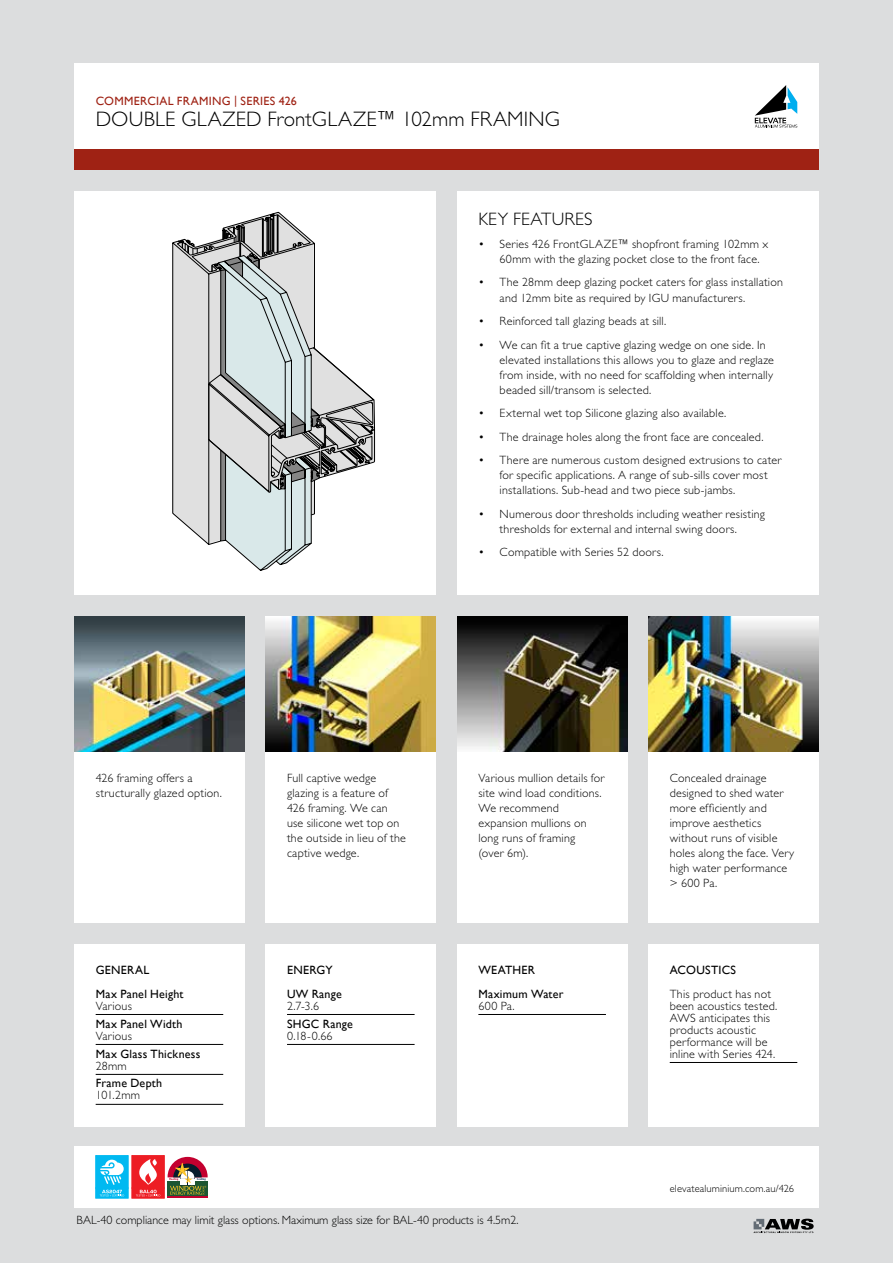
<style>
.page{position:relative;width:893px;height:1263px;background:#dcddde}
.page>*{position:absolute;margin:0;border:0;box-sizing:border-box;transform-origin:0 0}
.t1{font:300 21px "Gill Sans Std";letter-spacing:.01em;color:#000}
.t2{font:300 18px "Gill Sans Std";letter-spacing:.02em;color:#000}
.t3{font:300 12px/15px "Gill Sans Std";letter-spacing:.02em;color:#000}
.t4{font:12px/24px "Gill Sans";letter-spacing:.02em;color:#000}
.t5{font:300 12px "Gill Sans Std";color:#000}
.t6{font:12px "Gill Sans";letter-spacing:.025em;color:#9f2214}
.t7{font:300 10.5px "Gill Sans Std";letter-spacing:.01em;color:#000}
</style>
<div class="page">
<div style="left:74px;top:149px;width:745px;height:21px;background:#9f2214"></div>
<div style="left:74px;top:191px;width:362px;height:404px;background:#fff"></div>
<svg style="left:172px;top:213px;width:17px;height:332px"></svg>
<svg style="left:189px;top:211px;width:186px;height:359px"></svg>
<svg style="left:214px;top:484px;width:159px;height:87px"></svg>
<svg style="left:177px;top:213px;width:197px;height:271px"></svg>
<img style="left:74px;top:617px;width:170px;height:136px">
<img style="left:266px;top:617px;width:170px;height:136px">
<img style="left:457px;top:617px;width:170px;height:136px">
<img style="left:648px;top:617px;width:171px;height:136px">
<div style="left:74px;top:1146px;width:745px;height:62px;background:#fff"></div>
<div style="left:266px;top:944px;width:170px;height:183px;background:#fff"></div>
<hr style="left:287px;top:1014px;width:128px;height:1px;background:#000">
<hr style="left:287px;top:1044px;width:128px;height:1px;background:#000">
<div style="left:457px;top:944px;width:170px;height:183px;background:#fff"></div>
<hr style="left:478px;top:1014px;width:128px;height:1px;background:#000">
<div style="left:132px;top:1188px;width:32px;height:10px;background:#ed1d24;border:1px solid #ed1d24"></div>
<div style="left:132px;top:1155px;width:32px;height:33px;background:#ed1d24;border:1px solid #ed1d24"></div>
<svg style="left:136px;top:1159px;width:24px;height:37px"></svg>
<div style="left:96px;top:1188px;width:32px;height:10px;background:#00b9f1;border:1px solid #00b9f1"></div>
<div style="left:96px;top:1155px;width:32px;height:33px;background:#00b9f1;border:1px solid #00b9f1"></div>
<svg style="left:100px;top:1160px;width:24px;height:36px"></svg>
<div style="left:648px;top:944px;width:171px;height:183px;background:#fff"></div>
<hr style="left:670px;top:1062px;width:127px;height:1px;background:#000">
<div style="left:457px;top:191px;width:362px;height:404px;background:#fff"></div>
<div style="left:74px;top:753px;width:170px;height:170px;background:#fff"></div>
<div style="left:266px;top:753px;width:170px;height:170px;background:#fff"></div>
<div style="left:457px;top:753px;width:170px;height:170px;background:#fff"></div>
<div style="left:648px;top:753px;width:171px;height:170px;background:#fff"></div>
<div style="left:74px;top:64px;width:745px;height:85px;background:#fff"></div>
<div style="left:74px;top:944px;width:170px;height:183px;background:#fff"></div>
<hr style="left:96px;top:1014px;width:127px;height:1px;background:#000">
<hr style="left:96px;top:1044px;width:127px;height:1px;background:#000">
<hr style="left:96px;top:1074px;width:127px;height:1px;background:#000">
<hr style="left:96px;top:1104px;width:127px;height:1px;background:#000">
<hr style="left:168px;top:1196px;width:40px;height:2px;background:#c3002f">
<svg style="left:168px;top:1157px;width:40px;height:39px"></svg>
<svg style="left:753px;top:1219px;width:61px;height:14px"></svg>
<svg style="left:755px;top:85px;width:42px;height:43px"></svg>
<p class="t6" style="left:96px;top:94px;width:203px">COMMERCIAL FRAMING | SERIES 426</p>
<h1 class="t1" style="left:96px;top:108px;width:466px">DOUBLE GLAZED FrontGLAZE™ 102mm FRAMING</h1>
<h2 class="t2" style="left:478px;top:209px;width:116px">KEY FEATURES</h2>
<p class="t3" style="left:500px;top:237px;width:270px;text-indent:-21px">• Series 426 FrontGLAZE™ shopfront framing 102mm x<br>60mm with the glazing pocket close to the front face.</p>
<p class="t3" style="left:500px;top:275px;width:285px;text-indent:-21px">• The 28mm deep glazing pocket caters for glass installation and 12mm bite as required by IGU manufacturers.</p>
<p class="t3" style="left:478px;top:314px;width:189px">• Reinforced tall glazing beads at sill.</p>
<p class="t3" style="left:500px;top:337px;width:276px;text-indent:-21px">• We can fit a true captive glazing wedge on one side. In elevated installations this allows you to glaze and reglaze from inside, with no need for scaffolding when internally beaded sill/transom is selected.</p>
<p class="t3" style="left:478px;top:406px;width:249px">• External wet top Silicone glazing also available.</p>
<p class="t3" style="left:478px;top:429px;width:287px">• The drainage holes along the front face are concealed.</p>
<p class="t3" style="left:500px;top:453px;width:283px;text-indent:-21px">• There are numerous custom designed extrusions to cater for specific applications. A range of sub-sills cover most installations. Sub-head and two piece sub-jambs.</p>
<p class="t3" style="left:478px;top:506px;width:288px;text-align:center">• Numerous door thresholds including weather resisting thresholds for external and internal swing doors.</p>
<p class="t3" style="left:478px;top:545px;width:187px">• Compatible with Series 52 doors.</p>
<p class="t3" style="left:96px;top:771px;width:128px">426 framing offers a structurally glazed option.</p>
<p class="t3" style="left:287px;top:771px;width:120px">Full captive wedge glazing is a feature of<br>426 framing. We can use silicone wet top on the outside in lieu of the captive wedge.</p>
<p class="t3" style="left:478px;top:771px;width:128px">Various mullion details for site wind load conditions.<br>We recommend expansion mullions on long runs of framing<br>(over 6m).</p>
<p class="t3" style="left:670px;top:771px;width:126px">Concealed drainage designed to shed water more efficiently and improve aesthetics without runs of visible holes along the face. Very high water performance &gt; 600 Pa.</p>
<p class="t4" style="left:96px;top:958px;width:89px">GENERAL<br>Max Panel Height</p>
<p class="t3" style="left:96px;top:998px;width:38px">Various</p>
<p class="t4" style="left:96px;top:1012px;width:88px">Max Panel Width</p>
<p class="t3" style="left:96px;top:1028px;width:38px">Various</p>
<p class="t4" style="left:96px;top:1042px;width:106px">Max Glass Thickness</p>
<p class="t3" style="left:96px;top:1058px;width:33px">28mm</p>
<p class="t4" style="left:96px;top:1072px;width:68px">Frame Depth</p>
<p class="t3" style="left:96px;top:1088px;width:46px">101.2mm</p>
<p class="t4" style="left:287px;top:958px;width:56px">ENERGY<br>UW Range</p>
<p class="t3" style="left:287px;top:998px;width:34px">2.7-3.6</p>
<p class="t4" style="left:287px;top:1012px;width:67px">SHGC Range</p>
<p class="t3" style="left:287px;top:1028px;width:47px">0.18-0.66</p>
<p class="t4" style="left:478px;top:958px;width:87px">WEATHER<br>Maximum Water</p>
<p class="t3" style="left:478px;top:998px;width:38px">600 Pa.</p>
<p class="t5" style="left:77px;top:1213px;width:443px">BAL-40 compliance may limit glass options. Maximum glass size for BAL-40 products is 4.5m2.</p>
<p class="t4" style="left:670px;top:958px;width:68px">ACOUSTICS</p>
<p class="t3" style="left:670px;top:988px;width:109px;line-height:12px">This product has not been acoustics tested.<br>AWS anticipates this products acoustic performance will be inline with Series 424.</p>
<p class="t7" style="left:670px;top:1183px;width:126px">elevatealuminium.com.au/426</p>
</div>
